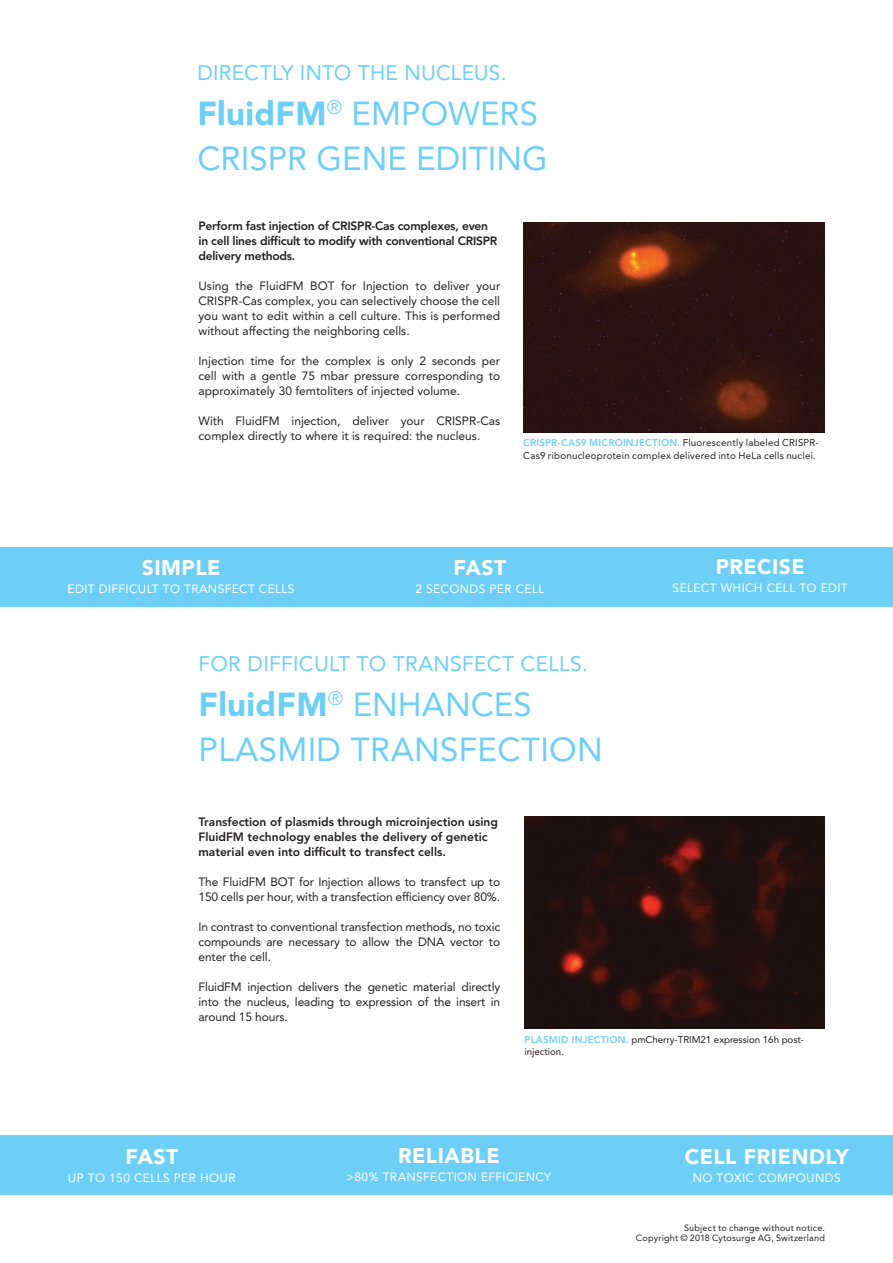
<style>
.page{position:relative;width:893px;height:1263px;background:#fff}
.page>*{position:absolute;margin:0;border:0;box-sizing:border-box;transform-origin:0 0}
.t1{font:33px/45px "Avenir LT Std";color:#6ecff6}
.t2{font:21px "Avenir LT Std";letter-spacing:.015em;color:#6ecff6}
.t3{font:900 21px "Avenir LT Std";letter-spacing:.025em;color:#fff}
.t4{font:12px/15px "Avenir LT Std";letter-spacing:-.01em;color:#231f20;text-align:justify}
.t5{font:800 12px/15px "Avenir LT Std";color:#231f20}
.t6{font:12px "Avenir LT Std";letter-spacing:.03em;color:#fff}
.t7{font:800 12px/15px "Avenir LT Std";letter-spacing:-.02em;color:#231f20}
.t8{font:9.75px/12.8px "Avenir LT Std";letter-spacing:.02em;color:#231f20}
.t9{font:9.75px/12.8px "Avenir LT Std";letter-spacing:-.005em;color:#231f20}
.t10{font:9px/10.5px "Avenir LT Std";letter-spacing:.025em;color:#231f20;text-align:right}
.s1{font-weight:900}
.s2{font-weight:800;color:#6ecff6}
</style>
<div class="page">
<div style="left:0;top:1135px;width:893px;height:60px;background:#6ecff6"></div>
<div style="left:0;top:547px;width:893px;height:59px;background:#6ecff6"></div>
<img style="left:524px;top:223px;width:300px;height:209px">
<img style="left:525px;top:817px;width:300px;height:211px">
<h2 class="t2" style="left:197px;top:60px;width:311px">DIRECTLY INTO THE NUCLEUS.</h2>
<h1 class="t1" style="left:197px;top:91px;width:352px"><span class="s1">FluidFM</span><sup>®</sup> EMPOWERS<br>CRISPR GENE EDITING</h1>
<p class="t7" style="left:198px;top:218px;width:301px">Perform fast injection of CRISPR-Cas complexes, even in cell lines difficult to modify with conventional CRISPR delivery methods.</p>
<p class="t4" style="left:198px;top:278px;width:303px">Using the FluidFM BOT for Injection to deliver your CRISPR-Cas complex, you can selectively choose the cell you want to edit within a cell culture. This is performed without affecting the neighboring cells.</p>
<p class="t4" style="left:198px;top:353px;width:303px">Injection time for the complex is only 2 seconds per cell with a gentle 75 mbar pressure corresponding to approximately 30 femtoliters of injected volume.</p>
<p class="t4" style="left:198px;top:413px;width:303px">With FluidFM injection, deliver your CRISPR-Cas complex directly to where it is required: the nucleus.</p>
<p class="t8" style="left:523px;top:436px;width:297px"><span class="s2">CRISPR-CAS9 MICROINJECTION.</span> Fluorescently labeled CRISPR-<br>Cas9 ribonucleoprotein complex delivered into HeLa cells nuclei.</p>
<h2 class="t3" style="left:142px;top:554px;width:80px">SIMPLE</h2>
<p class="t6" style="left:68px;top:581px;width:228px">EDIT DIFFICULT TO TRANSFECT CELLS</p>
<h2 class="t3" style="left:454px;top:554px;width:54px">FAST</h2>
<p class="t6" style="left:415px;top:581px;width:131px">2 SECONDS PER CELL</p>
<h2 class="t2" style="left:198px;top:651px;width:391px">FOR DIFFICULT TO TRANSFECT CELLS.</h2>
<h1 class="t1" style="left:198px;top:682px;width:406px"><span class="s1">FluidFM</span><sup>®</sup> ENHANCES<br>PLASMID TRANSFECTION</h1>
<p class="t5" style="left:198px;top:814px;width:301px">Transfection of plasmids through microinjection using<br>FluidFM technology enables the delivery of genetic material even into difficult to transfect cells.</p>
<p class="t4" style="left:198px;top:874px;width:303px">The FluidFM BOT for Injection allows to transfect up to<br>150 cells per hour, with a transfection efficiency over 80%.</p>
<p class="t4" style="left:198px;top:919px;width:303px">In contrast to conventional transfection methods, no toxic compounds are necessary to allow the DNA vector to enter the cell.</p>
<p class="t4" style="left:198px;top:979px;width:303px">FluidFM injection delivers the genetic material directly into the nucleus, leading to expression of the insert in around 15 hours.</p>
<h2 class="t3" style="left:716px;top:554px;width:91px">PRECISE</h2>
<p class="t6" style="left:673px;top:581px;width:177px">SELECT WHICH CELL TO EDIT</p>
<h2 class="t3" style="left:126px;top:1144px;width:54px">FAST</h2>
<p class="t6" style="left:68px;top:1170px;width:169px">UP TO 150 CELLS PER HOUR</p>
<p class="t9" style="left:525px;top:1033px;width:281px"><span class="s2">PLASMID INJECTION.</span> pmCherry-TRIM21 expression 16h post&shy;injection.</p>
<h2 class="t3" style="left:398px;top:1143px;width:103px">RELIABLE</h2>
<p class="t6" style="left:346px;top:1170px;width:207px">&gt;80% TRANSFECTION EFFICIENCY</p>
<h2 class="t3" style="left:685px;top:1144px;width:165px">CELL FRIENDLY</h2>
<p class="t6" style="left:693px;top:1170px;width:149px">NO TOXIC COMPOUNDS</p>
<p class="t10" style="left:636px;top:1223px;width:190px">Subject to change without notice.<br>Copyright © 2018 Cytosurge AG, Switzerland</p>
</div>
